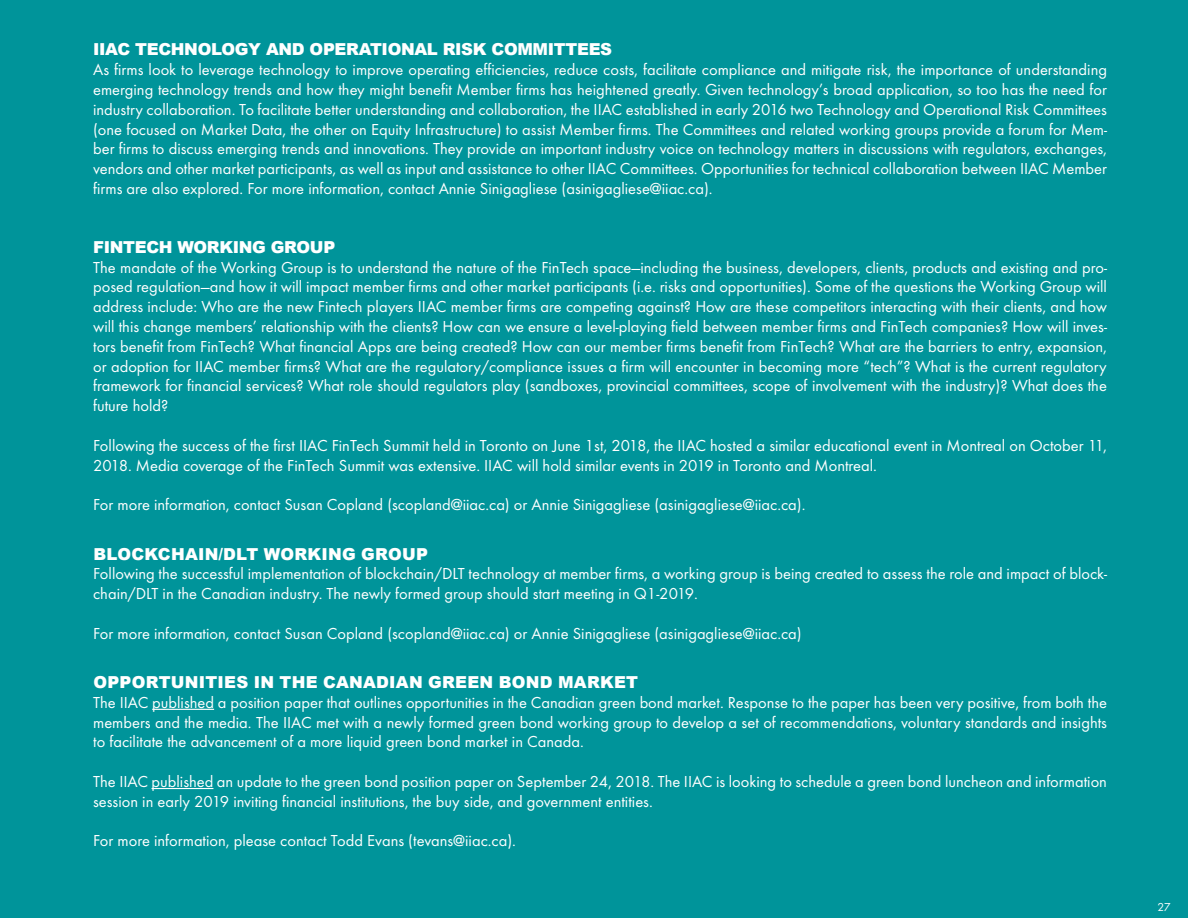
<style>
.page{position:relative;width:1188px;height:918px;background:#00949a}
.page>*{position:absolute;margin:0;border:0;box-sizing:border-box;transform-origin:0 0}
.t1{font:16.5px/19.8px "Futura TOT";color:#fff;text-align:justify}
.t2{font:900 16.5px "Arial";letter-spacing:.015em;color:#fff}
.t3{font:900 16.5px "Arial";letter-spacing:-.02em;color:#fff}
.t4{font:12px "Futura TOT";color:#fff}
</style>
<div class="page">
<hr style="left:152px;top:709px;width:62px;height:1px;background:#fff">
<hr style="left:152px;top:788px;width:61px;height:1px;background:#fff">
<p class="t3" style="left:93px;top:38px;width:521px">IIAC TECHNOLOGY AND OPERATIONAL RISK COMMITTEES</p>
<p class="t1" style="left:93px;top:60px;width:1015px">As firms look to leverage technology to improve operating efficiencies, reduce costs, facilitate compliance and mitigate risk, the importance of understanding emerging technology trends and how they might benefit Member firms has heightened greatly. Given technology’s broad application, so too has the need for industry collaboration. To facilitate better understanding and collaboration, the IIAC established in early 2016 two Technology and Operational Risk Committees (one focused on Market Data, the other on Equity Infrastructure) to assist Member firms. The Committees and related working groups provide a forum for Mem&shy;ber firms to discuss emerging trends and innovations. They provide an important industry voice on technology matters in discussions with regulators, exchanges, vendors and other market participants, as well as input and assistance to other IIAC Committees. Opportunities for technical collaboration between IIAC Member firms are also explored. For more information, contact Annie Sinigagliese (asinigagliese@iiac.ca).</p>
<p class="t3" style="left:93px;top:235px;width:244px">FINTECH WORKING GROUP</p>
<p class="t1" style="left:93px;top:257px;width:1015px">The mandate of the Working Group is to understand the nature of the FinTech space—including the business, developers, clients, products and existing and pro&shy;posed regulation—and how it will impact member firms and other market participants (i.e. risks and opportunities). Some of the questions the Working Group will address include: Who are the new Fintech players IIAC member firms are competing against? How are these competitors interacting with their clients, and how will this change members’ relationship with the clients? How can we ensure a level-playing field between member firms and FinTech companies? How will inves&shy;tors benefit from FinTech? What financial Apps are being created? How can our member firms benefit from FinTech? What are the barriers to entry, expansion, or adoption for IIAC member firms? What are the regulatory/compliance issues a firm will encounter in becoming more “tech”? What is the current regulatory framework for financial services? What role should regulators play (sandboxes, provincial committees, scope of involvement with the industry)? What does the future hold?</p>
<p class="t1" style="left:93px;top:435px;width:1015px">Following the success of the first IIAC FinTech Summit held in Toronto on June 1st, 2018, the IIAC hosted a similar educational event in Montreal on October 11,<br>2018. Media coverage of the FinTech Summit was extensive. IIAC will hold similar events in 2019 in Toronto and Montreal.</p>
<p class="t1" style="left:93px;top:495px;width:714px">For more information, contact Susan Copland (scopland@iiac.ca) or Annie Sinigagliese (asinigagliese@iiac.ca).</p>
<p class="t2" style="left:93px;top:542px;width:336px">BLOCKCHAIN/DLT WORKING GROUP</p>
<p class="t1" style="left:93px;top:564px;width:1015px">Following the successful implementation of blockchain/DLT technology at member firms, a working group is being created to assess the role and impact of block&shy;chain/DLT in the Canadian industry. The newly formed group should start meeting in Q1-2019.</p>
<p class="t1" style="left:93px;top:623px;width:710px">For more information, contact Susan Copland (scopland@iiac.ca) or Annie Sinigagliese (asinigagliese@iiac.ca)</p>
<p class="t2" style="left:93px;top:670px;width:546px">OPPORTUNITIES IN THE CANADIAN GREEN BOND MARKET</p>
<p class="t1" style="left:93px;top:692px;width:1015px">The IIAC published a position paper that outlines opportunities in the Canadian green bond market. Response to the paper has been very positive, from both the members and the media. The IIAC met with a newly formed green bond working group to develop a set of recommendations, voluntary standards and insights to facilitate the advancement of a more liquid green bond market in Canada.</p>
<p class="t1" style="left:93px;top:771px;width:1015px">The IIAC published an update to the green bond position paper on September 24, 2018. The IIAC is looking to schedule a green bond luncheon and information session in early 2019 inviting financial institutions, the buy side, and government entities.</p>
<p class="t1" style="left:93px;top:831px;width:424px">For more information, please contact Todd Evans (tevans@iiac.ca).</p>
<p class="t4" style="left:1157px;top:900px;width:15px">27</p>
</div>
